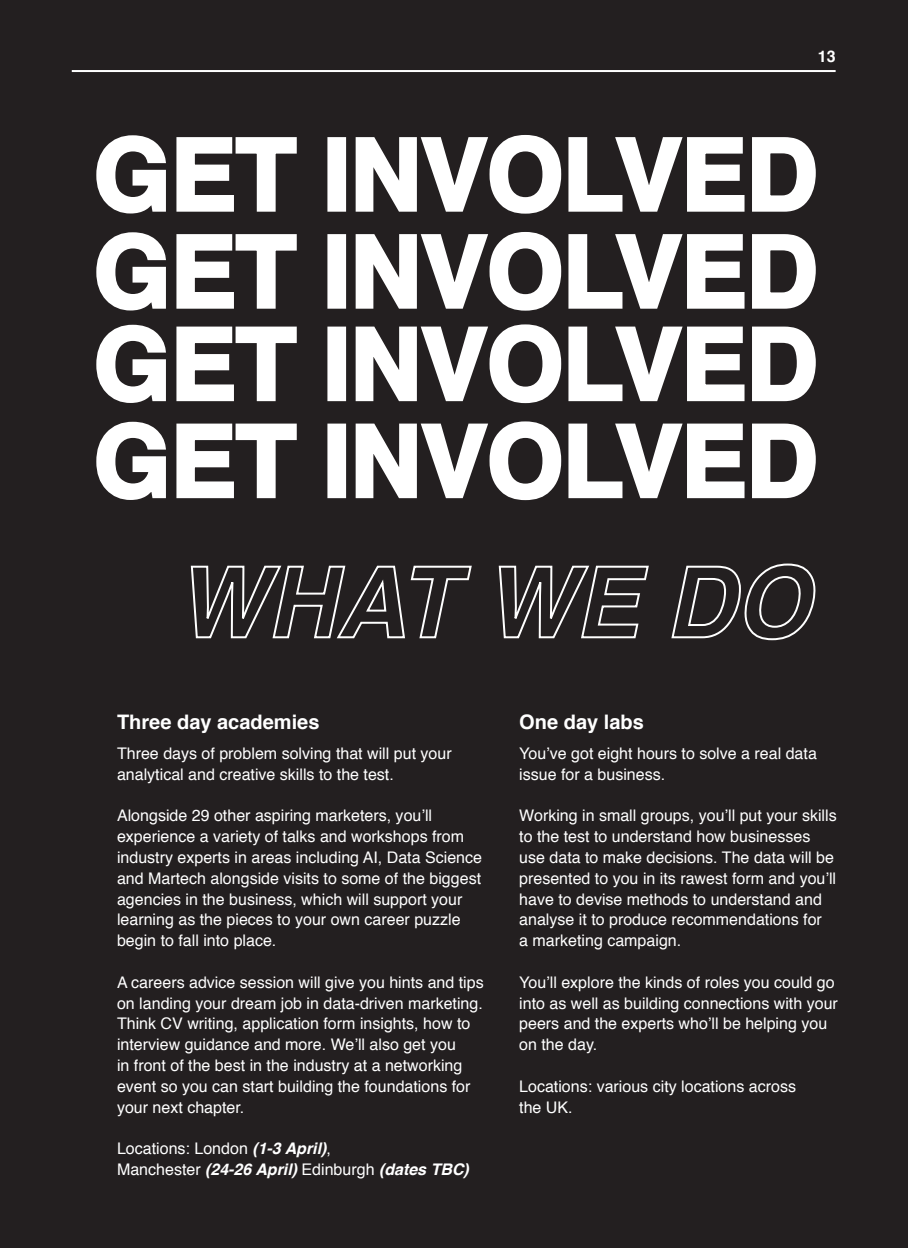
<style>
.page{position:relative;width:908px;height:1248px;background:#fff}
.page>*{position:absolute;margin:0;border:0;box-sizing:border-box;transform-origin:0 0}
.t1{font:700 98px "Helvetica";color:#fff}
.t2{font:700 20px "Helvetica";color:#fff}
.t3{font:16px/20.8px "Helvetica";color:#fff}
.t4{font:italic 700 16px "Helvetica";color:#fff}
.t5{font:700 16px "Helvetica";color:#fff}
.s1{font-weight:700;font-style:italic}
.s2{font-weight:400;font-style:normal}
</style>
<div class="page">
<div style="left:0;top:0;width:907px;height:1247px;background:#231f20"></div>
<svg style="left:96px;top:135px;width:70px;height:79px"></svg>
<svg style="left:176px;top:137px;width:121px;height:75px"></svg>
<div style="left:327px;top:137px;width:19px;height:75px;border:4px solid #fff"></div>
<svg style="left:355px;top:135px;width:461px;height:79px"></svg>
<svg style="left:96px;top:324px;width:70px;height:79px"></svg>
<svg style="left:176px;top:326px;width:121px;height:76px"></svg>
<div style="left:327px;top:326px;width:19px;height:75px;border:4px solid #fff"></div>
<svg style="left:355px;top:324px;width:461px;height:80px"></svg>
<svg style="left:96px;top:232px;width:70px;height:79px"></svg>
<svg style="left:176px;top:234px;width:121px;height:75px"></svg>
<div style="left:327px;top:234px;width:19px;height:75px;border:4px solid #fff"></div>
<svg style="left:355px;top:232px;width:461px;height:79px"></svg>
<svg style="left:96px;top:421px;width:70px;height:79px"></svg>
<svg style="left:176px;top:423px;width:121px;height:76px"></svg>
<div style="left:327px;top:423px;width:19px;height:75px;border:4px solid #fff"></div>
<svg style="left:355px;top:421px;width:461px;height:80px"></svg>
<svg style="left:190px;top:565px;width:282px;height:74px"></svg>
<svg style="left:498px;top:565px;width:151px;height:74px"></svg>
<svg style="left:671px;top:563px;width:144px;height:78px"></svg>
<hr style="left:72px;top:70px;width:763px;height:2px;background:#fff">
<p class="t5" style="left:817px;top:43px;width:19px">13</p>
<p class="t1" style="left:94px;top:96px;width:724px">GET INVOLVED</p>
<p class="t1" style="left:94px;top:193px;width:724px">GET INVOLVED</p>
<p class="t1" style="left:94px;top:285px;width:724px">GET INVOLVED</p>
<p class="t1" style="left:94px;top:382px;width:724px">GET INVOLVED</p>
<p class="t2" style="left:117px;top:706px;width:204px">Three day academies</p>
<p class="t2" style="left:519px;top:706px;width:126px">One day labs</p>
<p class="t3" style="left:117px;top:743px;width:336px">Three days of problem solving that will put your analytical and creative skills to the test.</p>
<p class="t3" style="left:117px;top:805px;width:366px">Alongside 29 other aspiring marketers, you’ll experience a variety of talks and workshops from industry experts in areas including AI, Data Science and Martech alongside visits to some of the biggest agencies in the business, which will support your learning as the pieces to your own career puzzle begin to fall into place.</p>
<p class="t3" style="left:117px;top:972px;width:368px">A careers advice session will give you hints and tips on landing your dream job in data-driven marketing.<br>Think CV writing, application form insights, how to interview guidance and more. We’ll also get you<br>in front of the best in the industry at a networking event so you can start building the foundations for your next chapter.</p>
<p class="t3" style="left:117px;top:1138px;width:215px">Locations: London <span class="s1">(1-3 April)</span>,</p>
<p class="t4" style="left:117px;top:1156px;width:353px"><span class="s2">Manchester</span> (24-26 April) <span class="s2">Edinburgh</span> (dates TBC)</p>
<p class="t3" style="left:519px;top:743px;width:299px">You’ve got eight hours to solve a real data issue for a business.</p>
<p class="t3" style="left:519px;top:805px;width:319px">Working in small groups, you’ll put your skills to the test to understand how businesses use data to make decisions. The data will be presented to you in its rawest form and you’ll have to devise methods to understand and analyse it to produce recommendations for</p>
<p class="t3" style="left:519px;top:930px;width:163px">a marketing campaign.</p>
<p class="t3" style="left:519px;top:972px;width:320px">You’ll explore the kinds of roles you could go into as well as building connections with your peers and the experts who’ll be helping you on the day.</p>
<p class="t3" style="left:519px;top:1076px;width:278px">Locations: various city locations across</p>
<p class="t3" style="left:519px;top:1096px;width:55px">the UK.</p>
</div>
